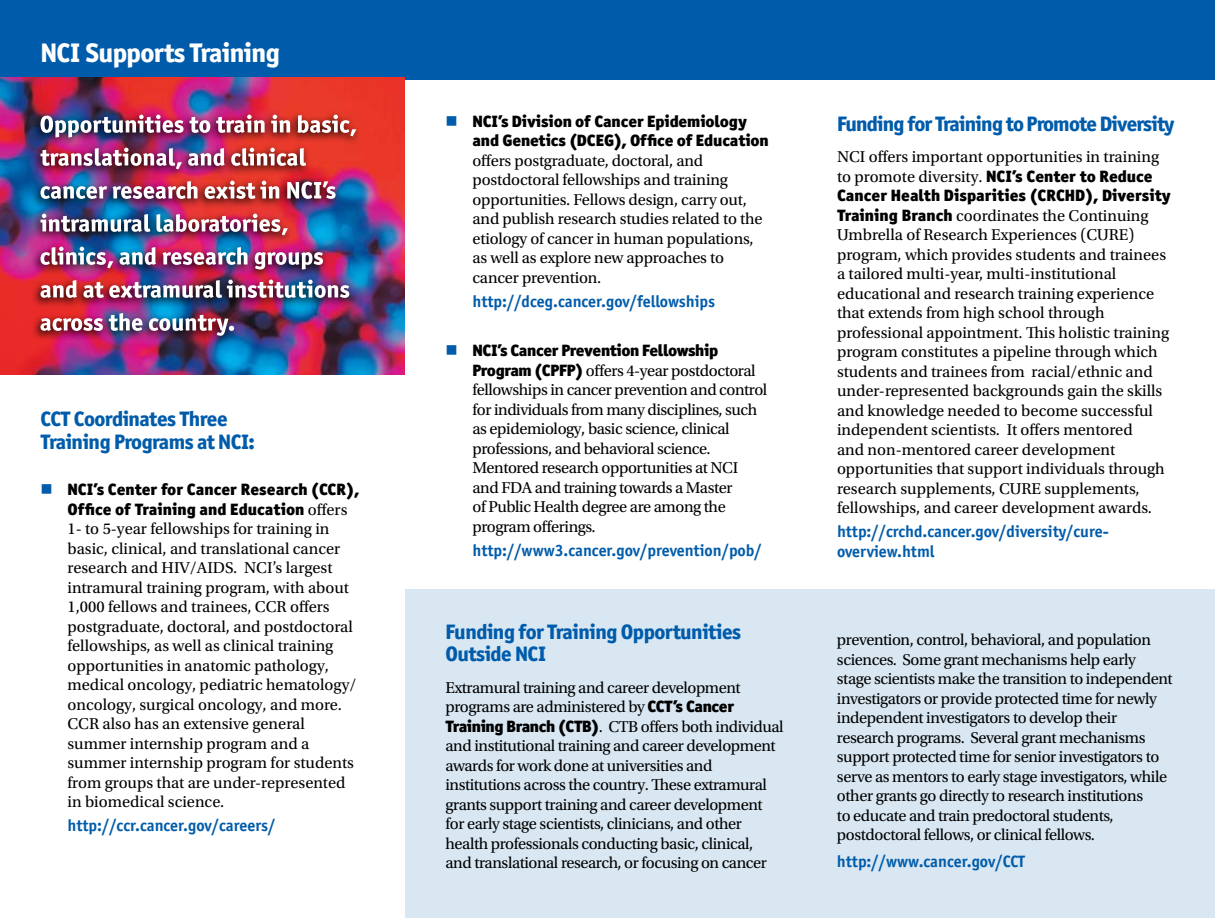
<style>
.page{position:relative;width:1215px;height:918px;background:#fff}
.page>*{position:absolute;margin:0;border:0;box-sizing:border-box;transform-origin:0 0}
.t1{font:800 27px "Officina San ITC";letter-spacing:-.025em;color:#fff}
.t2{font:800 21px/22.5px "Officina San ITC";letter-spacing:-.025em;color:#005cab}
.t3{font:16.5px/19.5px "Utopia Std";letter-spacing:-.01em;color:#000}
.t4{font:700 16.5px/19.5px "Officina San ITC";color:#005cab}
.s1{color:#005cab}
.s2{font-family:"Officina San ITC";font-weight:900}
</style>
<div class="page">
<div style="left:405px;top:589px;width:810px;height:329px;background:#d9e7f2"></div>
<div style="left:0;top:0;width:1215px;height:80px;background:#005cab"></div>
<img style="left:0;top:78px;width:405px;height:297px">
<img style="left:30px;top:109px;width:331px;height:236px">
<img style="left:41px;top:115px;width:315px;height:23px">
<img style="left:41px;top:148px;width:265px;height:21px">
<img style="left:40px;top:181px;width:296px;height:18px">
<img style="left:40px;top:214px;width:248px;height:21px">
<img style="left:40px;top:247px;width:283px;height:23px">
<img style="left:41px;top:280px;width:308px;height:18px">
<img style="left:41px;top:313px;width:193px;height:23px">
<h1 class="t1" style="left:40px;top:35px;width:241px">NCI Supports Training</h1>
<h2 class="t2" style="left:40px;top:408px;width:216px">CCT Coordinates Three<br>Training Programs at NCI:</h2>
<p class="t3" style="left:67px;top:481px;width:293px;text-indent:-27px"><span class="s1">■</span> <span class="s2">NCI’s Center for Cancer Research (CCR), Office of Training and Education</span> offers 1- to 5-year fellowships for training in basic, clinical, and translational cancer research and HIV/AIDS. NCI’s largest intramural training program, with about 1,000 fellows and trainees, CCR offers postgraduate, doctoral, and postdoctoral fellowships, as well as clinical training opportunities in anatomic pathology, medical oncology, pediatric hematology/ oncology, surgical oncology, and more.<br>CCR also has an extensive general summer internship program and a summer internship program for students from groups that are under-represented in biomedical science.</p>
<p class="t4" style="left:67px;top:816px;width:209px">http://ccr.cancer.gov/careers/</p>
<p class="t3" style="left:472px;top:112px;width:298px;text-indent:-27px"><span class="s1">■</span> <span class="s2">NCI’s Division of Cancer Epidemiology and Genetics (DCEG), Office of Education </span>offers postgraduate, doctoral, and postdoctoral fellowships and training opportunities. Fellows design, carry out, and publish research studies related to the etiology of cancer in human populations, as well as explore new approaches to cancer prevention.</p>
<p class="t4" style="left:472px;top:291px;width:244px">http://dceg.cancer.gov/fellowships</p>
<p class="t3" style="left:472px;top:341px;width:296px;text-indent:-27px"><span class="s1">■</span> <span class="s2">NCI’s Cancer Prevention Fellowship Program (CPFP)</span> offers 4-year postdoctoral fellowships in cancer prevention and control for individuals from many disciplines, such as epidemiology, basic science, clinical professions, and behavioral science.<br>Mentored research opportunities at NCI and FDA and training towards a Master<br>of Public Health degree are among the program offerings.</p>
<p class="t4" style="left:472px;top:540px;width:291px">http://www3.cancer.gov/prevention/pob/</p>
<h2 class="t2" style="left:446px;top:620px;width:297px">Funding for Training Opportunities<br>Outside NCI</h2>
<p class="t3" style="left:446px;top:678px;width:340px">Extramural training and career development programs are administered by <span class="s2">CCT’s Cancer Training Branch (CTB)</span>. CTB offers both individual and institutional training and career development awards for work done at universities and institutions across the country. These extramural grants support training and career development for early stage scientists, clinicians, and other health professionals conducting basic, clinical, and translational research, or focusing on cancer</p>
<h2 class="t2" style="left:837px;top:112px;width:339px">Funding for Training to Promote Diversity</h2>
<p class="t3" style="left:837px;top:147px;width:335px">NCI offers important opportunities in training to promote diversity. <span class="s2">NCI’s Center to Reduce Cancer Health Disparities (CRCHD), Diversity Training Branch</span> coordinates the Continuing Umbrella of Research Experiences (CURE) program, which provides students and trainees a tailored multi-year, multi-institutional educational and research training experience that extends from high school through professional appointment. This holistic training program constitutes a pipeline through which students and trainees from racial/ethnic and under-represented backgrounds gain the skills and knowledge needed to become successful independent scientists. It offers mentored<br>and non-mentored career development opportunities that support individuals through research supplements, CURE supplements, fellowships, and career development awards.</p>
<p class="t4" style="left:837px;top:522px;width:273px">http://crchd.cancer.gov/diversity/cure&shy;overview.html</p>
<p class="t3" style="left:837px;top:631px;width:337px">prevention, control, behavioral, and population sciences. Some grant mechanisms help early stage scientists make the transition to independent investigators or provide protected time for newly independent investigators to develop their research programs. Several grant mechanisms support protected time for senior investigators to serve as mentors to early stage investigators, while other grants go directly to research institutions<br>to educate and train predoctoral students, postdoctoral fellows, or clinical fellows.</p>
<p class="t4" style="left:837px;top:852px;width:189px">http://www.cancer.gov/CCT</p>
</div>
